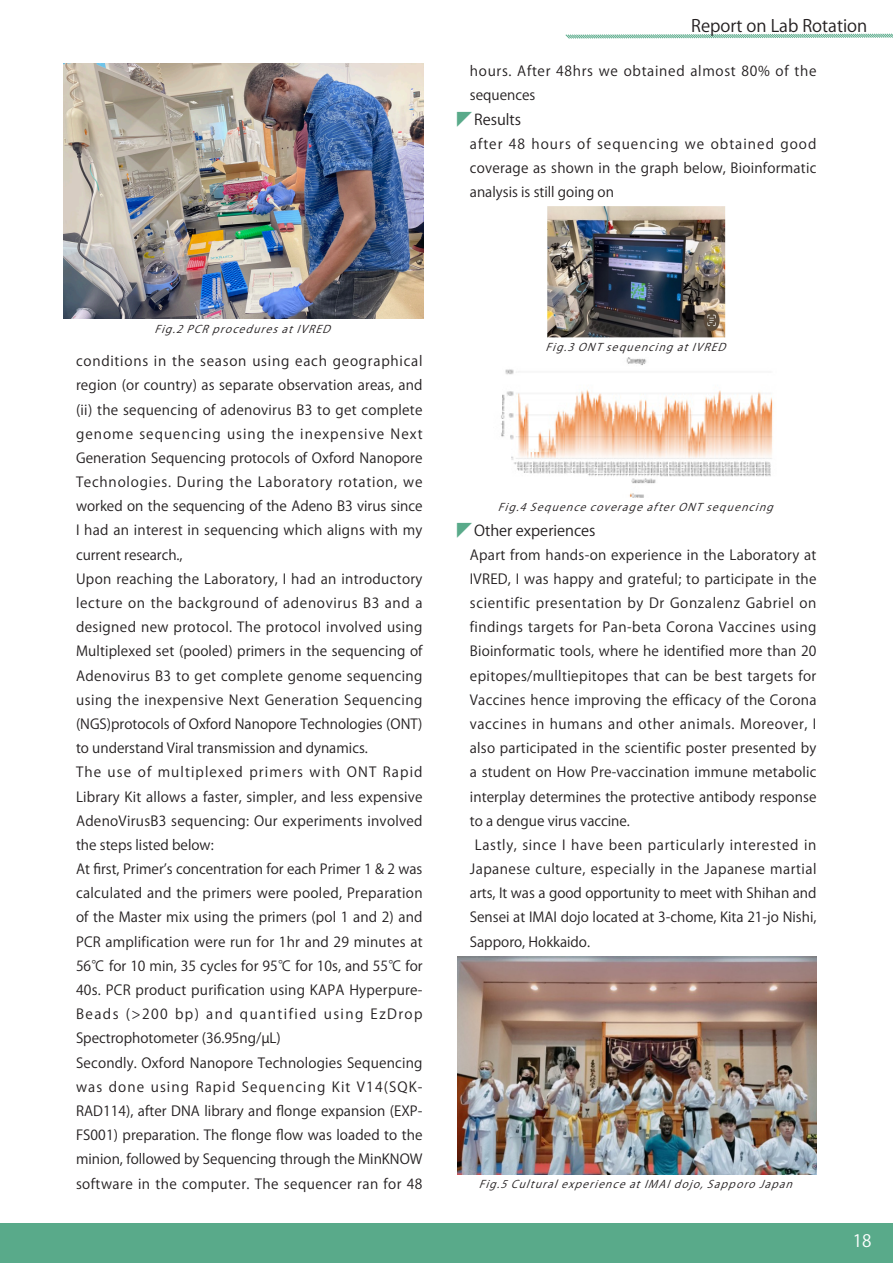
<style>
.page{position:relative;width:893px;height:1263px;background:#fff}
.page>*{position:absolute;margin:0;border:0;box-sizing:border-box;transform-origin:0 0}
.t1{font:16.95px "Koz Go Pr 6 N";letter-spacing:-.005em;color:#231f20}
.t2{font:16.95px "Koz Go Pr 6 N";color:#fff}
.t3{font:14.85px "Koz Go Pr 6 N";color:#231f20}
.本文２段組{font:13.8px/24.2px "Koz Go Pr 6 N";letter-spacing:.005em;color:#231f20;text-align:justify}
.本文２段組-2{font:13.8px/24.2px "Koz Go Pr 6 N";letter-spacing:.05em;color:#231f20}
.写真キャプション{font:italic 10.65px "Koz Go Pr 6 N";color:#231f20}
.s1{color:#59aa8a}
</style>
<div class="page">
<svg style="left:565px;top:33px;width:328px;height:6px"></svg>
<div style="left:0;top:1223px;width:893px;height:40px;background:#59aa8a"></div>
<img style="left:548px;top:206px;width:178px;height:131px">
<img style="left:501px;top:357px;width:272px;height:140px">
<img style="left:64px;top:64px;width:359px;height:255px">
<img style="left:457px;top:957px;width:359px;height:217px">
<p class="t1" style="left:691px;top:16px;width:178px">Report on Lab Rotation</p>
<p class="本文２段組-2" style="left:470px;top:59px;width:348px">hours. After 48hrs we obtained almost 80% of the sequences</p>
<p class="t3" style="left:457px;top:111px;width:65px"><span class="s1">◤</span>Results</p>
<p class="本文２段組" style="left:470px;top:132px;width:348px">after 48 hours of sequencing we obtained good coverage as shown in the graph below, Bioinformatic analysis is still going on</p>
<p class="写真キャプション" style="left:154px;top:323px;width:183px">Fig.2 PCR procedures at IVRED</p>
<p class="本文２段組" style="left:76px;top:349px;width:348px">conditions in the season using each geographical region (or country) as separate observation areas, and (ii) the sequencing of adenovirus B3 to get complete genome sequencing using the inexpensive Next Generation Sequencing protocols of Oxford Nanopore Technologies. During the Laboratory rotation, we worked on the sequencing of the Adeno B3 virus since I had an interest in sequencing which aligns with my current research.,</p>
<p class="本文２段組" style="left:76px;top:567px;width:348px">Upon reaching the Laboratory, I had an introductory lecture on the background of adenovirus B3 and a designed new protocol. The protocol involved using Multiplexed set (pooled) primers in the sequencing of Adenovirus B3 to get complete genome sequencing using the inexpensive Next Generation Sequencing (NGS)protocols of Oxford Nanopore Technologies (ONT) to understand Viral transmission and dynamics.</p>
<p class="本文２段組" style="left:76px;top:760px;width:348px">The use of multiplexed primers with ONT Rapid Library Kit allows a faster, simpler, and less expensive AdenoVirusB3 sequencing: Our experiments involved the steps listed below:</p>
<p class="本文２段組" style="left:76px;top:857px;width:348px">At first, Primer’s concentration for each Primer 1 &amp; 2 was calculated and the primers were pooled, Preparation of the Master mix using the primers (pol 1 and 2) and PCR amplification were run for 1hr and 29 minutes at 56℃ for 10 min, 35 cycles for 95℃ for 10s, and 55℃ for 40s. PCR product purification using KAPA Hyperpure-Beads (&gt;200 bp) and quantified using EzDrop Spectrophotometer (36.95ng/µL)</p>
<p class="本文２段組" style="left:76px;top:1051px;width:348px">Secondly. Oxford Nanopore Technologies Sequencing was done using Rapid Sequencing Kit V14(SQK-RAD114), after DNA library and flonge expansion (EXP-FS001) preparation. The flonge flow was loaded to the minion, followed by Sequencing through the MinKNOW software in the computer. The sequencer ran for 48</p>
<p class="写真キャプション" style="left:546px;top:341px;width:188px">Fig.3 ONT sequencing at IVRED</p>
<p class="写真キャプション" style="left:498px;top:501px;width:283px">Fig.4 Sequence coverage after ONT sequencing</p>
<p class="t3" style="left:457px;top:523px;width:140px"><span class="s1">◤</span>Other experiences</p>
<p class="本文２段組" style="left:470px;top:543px;width:348px">Apart from hands-on experience in the Laboratory at IVRED, I was happy and grateful; to participate in the scientific presentation by Dr Gonzalenz Gabriel on findings targets for Pan-beta Corona Vaccines using Bioinformatic tools, where he identified more than 20 epitopes/mulltiepitopes that can be best targets for Vaccines hence improving the efficacy of the Corona vaccines in humans and other animals. Moreover, I also participated in the scientific poster presented by a student on How Pre-vaccination immune metabolic interplay determines the protective antibody response to a dengue virus vaccine.</p>
<p class="本文２段組" style="left:470px;top:833px;width:348px;text-indent:5px">Lastly, since I have been particularly interested in Japanese culture, especially in the Japanese martial arts, It was a good opportunity to meet with Shihan and Sensei at IMAI dojo located at 3-chome, Kita 21-jo Nishi, Sapporo, Hokkaido.</p>
<p class="写真キャプション" style="left:479px;top:1178px;width:321px">Fig.5 Cultural experience at IMAI dojo, Sapporo Japan</p>
<p class="t2" style="left:853px;top:1231px;width:20px">18</p>
</div>
